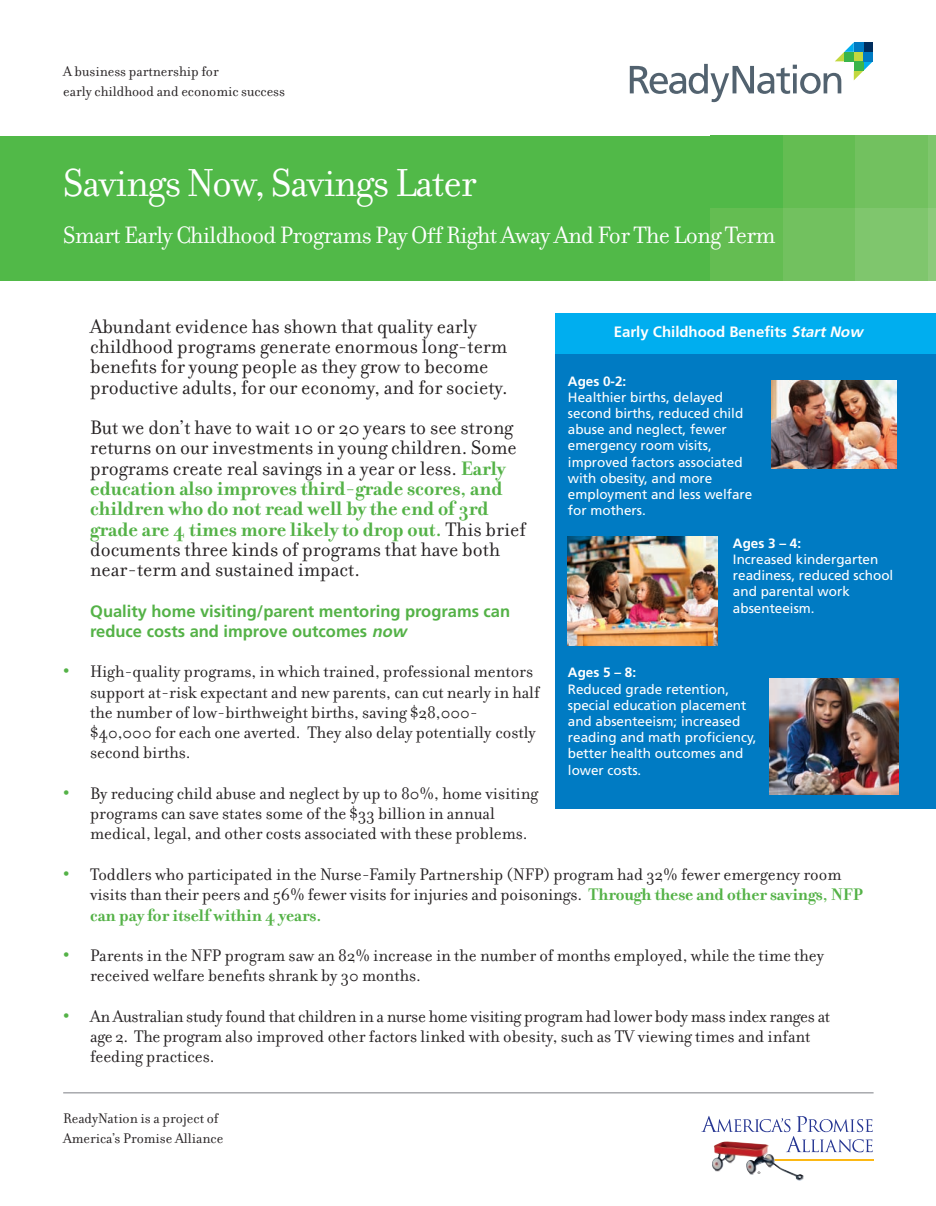
<style>
.page{position:relative;width:936px;height:1206px;background:#fff}
.page>*{position:absolute;margin:0;border:0;box-sizing:border-box;transform-origin:0 0}
.t1{font:42px "Filosofia OT";letter-spacing:-.025em;color:#fff}
.t2{font:25.5px "Filosofia OT";letter-spacing:-.025em;color:#fff}
.t3{font:21px/20.2px "Filosofia OT";color:#231f20}
.t4{font:18px/20.2px "Filosofia OT";color:#231f20}
.t5{font:700 16.5px/20.2px "Frutiger";color:#54b247}
.t6{font:15px/20.2px "Filosofia OT";color:#231f20}
.t7{font:700 15px "Frutiger";color:#fff}
.t8{font:13.5px/16.2px "Frutiger";color:#fff}
.t9{font:700 13.5px "Frutiger";color:#fff}
.s1{font-weight:700;color:#54b247}
.s2{font-style:italic}
.s3{font-family:"Arial";color:#54b247}
</style>
<div class="page">
<div style="left:554px;top:314px;width:381px;height:494px;background:#007bc3"></div>
<div style="left:554px;top:314px;width:381px;height:40px;background:#00aeef"></div>
<div style="left:0;top:136px;width:709px;height:144px;background:#51b948"></div>
<div style="left:709px;top:136px;width:73px;height:72px;background:#51b948"></div>
<div style="left:782px;top:136px;width:73px;height:72px;background:#64bd52"></div>
<div style="left:855px;top:136px;width:73px;height:72px;background:#72c15f"></div>
<div style="left:709px;top:208px;width:73px;height:72px;background:#64bd52"></div>
<div style="left:782px;top:208px;width:73px;height:72px;background:#72c15f"></div>
<div style="left:855px;top:208px;width:73px;height:72px;background:#7fc66d"></div>
<div style="left:928px;top:136px;width:7px;height:72px;background:#7fc66d"></div>
<div style="left:928px;top:208px;width:7px;height:72px;background:#8dca7c"></div>
<img style="left:771px;top:380px;width:124px;height:89px">
<img style="left:567px;top:537px;width:150px;height:108px">
<img style="left:769px;top:678px;width:129px;height:116px">
<svg style="left:629px;top:42px;width:243px;height:60px"></svg>
<div style="left:844px;top:52px;width:9px;height:9px;background:#3ab54a"></div>
<div style="left:853px;top:61px;width:10px;height:10px;background:#3ab54a"></div>
<div style="left:853px;top:42px;width:10px;height:10px;background:#007bc3"></div>
<div style="left:863px;top:52px;width:9px;height:9px;background:#007bc3"></div>
<hr style="left:764px;top:1158px;width:108px;height:1px;background:#fcb814">
<svg style="left:701px;top:1116px;width:171px;height:36px"></svg>
<img style="left:711px;top:1141px;width:93px;height:39px">
<hr style="left:63px;top:1091px;width:810px;height:2px;background:#a8a9ad">
<p class="t6" style="left:63px;top:63px;width:223px">A business partnership for<br>early childhood and economic success</p>
<h1 class="t1" style="left:63px;top:169px;width:415px">Savings Now, Savings Later</h1>
<h2 class="t2" style="left:63px;top:226px;width:713px">Smart Early Childhood Programs Pay Off Right Away And For The Long Term</h2>
<p class="t3" style="left:90px;top:318px;width:419px">Abundant evidence has shown that quality early childhood programs generate enormous long-term benefits for young people as they grow to become productive adults, for our economy, and for society.</p>
<p class="t3" style="left:90px;top:420px;width:437px">But we don’t have to wait 10 or 20 years to see strong returns on our investments in young children. Some programs create real savings in a year or less. <span class="s1">Early education also improves third-grade scores, and children who do not read well by the end of 3rd grade are 4 times more likely to drop out.</span> This brief documents three kinds of programs that have both near-term and sustained impact.</p>
<p class="t5" style="left:90px;top:602px;width:421px">Quality home visiting/parent mentoring programs can reduce costs and improve outcomes <span class="s2">now</span></p>
<p class="t4" style="left:90px;top:663px;width:451px;text-indent:-27px"><span class="s3">•</span> High-quality programs, in which trained, professional mentors support at-risk expectant and new parents, can cut nearly in half the number of low-birthweight births, saving $28,000- $40,000 for each one averted. They also delay potentially costly second births.</p>
<p class="t4" style="left:90px;top:785px;width:449px;text-indent:-27px"><span class="s3">•</span> By reducing child abuse and neglect by up to 80%, home visiting programs can save states some of the $33 billion in annual medical, legal, and other costs associated with these problems.</p>
<p class="t4" style="left:90px;top:866px;width:773px;text-indent:-27px"><span class="s3">•</span> Toddlers who participated in the Nurse-Family Partnership (NFP) program had 32% fewer emergency room visits than their peers and 56% fewer visits for injuries and poisonings. <span class="s1">Through these and other savings, NFP can pay for itself within 4 years.</span></p>
<p class="t4" style="left:90px;top:947px;width:735px;text-indent:-27px"><span class="s3">•</span> Parents in the NFP program saw an 82% increase in the number of months employed, while the time they received welfare benefits shrank by 30 months.</p>
<p class="t4" style="left:90px;top:1008px;width:741px;text-indent:-27px"><span class="s3">•</span> An Australian study found that children in a nurse home visiting program had lower body mass index ranges at age 2. The program also improved other factors linked with obesity, such as TV viewing times and infant feeding practices.</p>
<p class="t7" style="left:613px;top:326px;width:253px">Early Childhood Benefits <span class="s2">Start Now</span></p>
<p class="t9" style="left:567px;top:375px;width:60px">Ages 0-2:</p>
<p class="t8" style="left:567px;top:390px;width:186px">Healthier births, delayed second births, reduced child abuse and neglect, fewer emergency room visits, improved factors associated with obesity, and more employment and less welfare for mothers.</p>
<p class="t9" style="left:732px;top:537px;width:70px">Ages 3 – 4:</p>
<p class="t8" style="left:732px;top:552px;width:162px">Increased kindergarten readiness, reduced school and parental work absenteeism.</p>
<p class="t9" style="left:567px;top:667px;width:70px">Ages 5 – 8:</p>
<p class="t8" style="left:567px;top:681px;width:190px">Reduced grade retention, special education placement and absenteeism; increased reading and math proficiency, better health outcomes and lower costs.</p>
<p class="t6" style="left:63px;top:1109px;width:161px">ReadyNation is a project of<br>America’s Promise Alliance</p>
</div>
